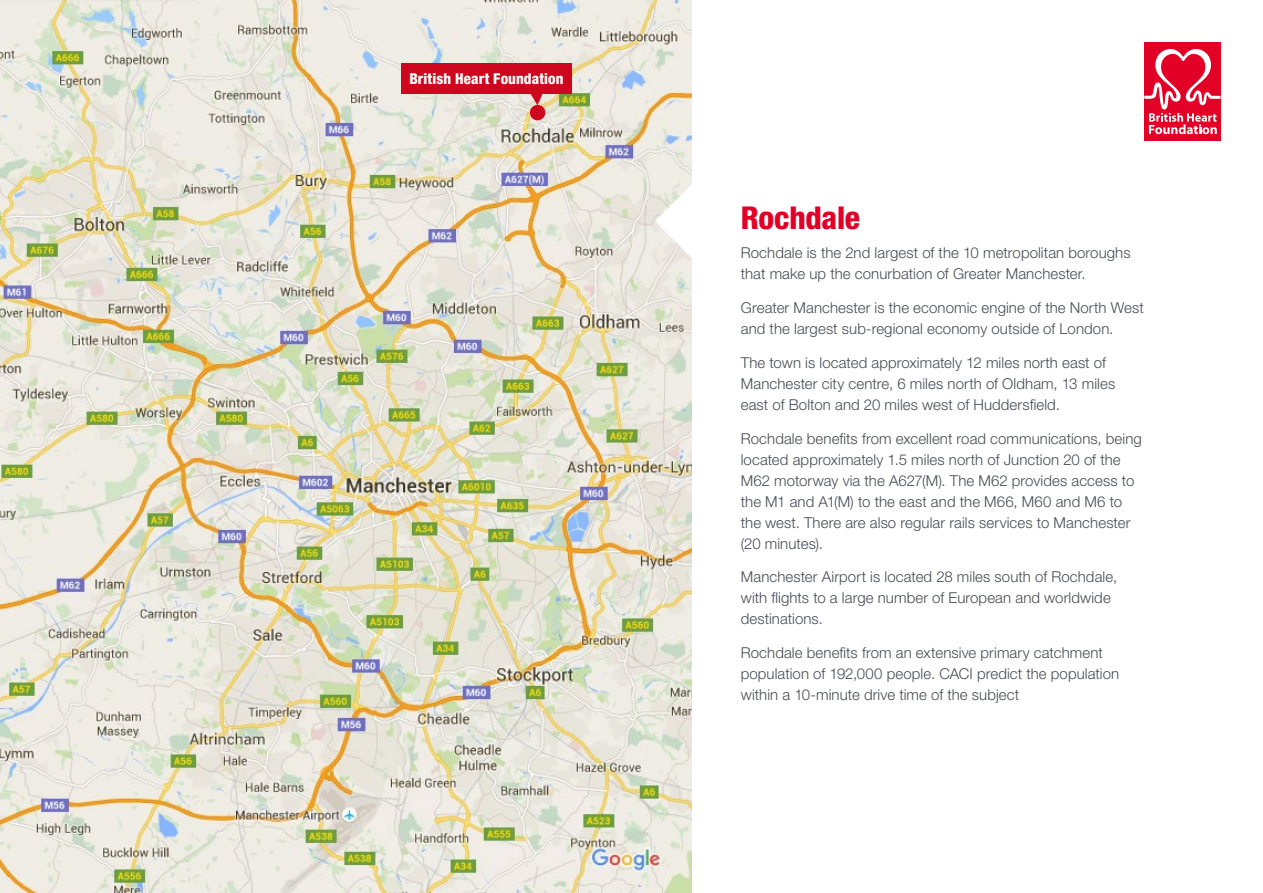
<style>
.page{position:relative;width:1263px;height:893px;background:#fff}
.page>*{position:absolute;margin:0;border:0;box-sizing:border-box;transform-origin:0 0}
.t1{font:800 condensed 31.5px "Helvetica Neue LT Std";letter-spacing:-.005em;color:#e20026}
.t2{font:300 15px/21px "Helvetica Neue LT Std";letter-spacing:.005em;color:#494c56}
.t3{font:800 condensed 15px "Helvetica Neue LT Std";letter-spacing:.005em;color:#fff}
</style>
<div class="page">
<div style="left:1144px;top:43px;width:76px;height:98px;background:#e20026"></div>
<svg style="left:1144px;top:49px;width:76px;height:85px"></svg>
<img style="left:0;top:0;width:691px;height:893px">
<svg style="left:655px;top:183px;width:37px;height:76px"></svg>
<div style="left:530px;top:105px;width:15px;height:15px;background:#cd071e;border-radius:50%"></div>
<svg style="left:525px;top:94px;width:24px;height:11px"></svg>
<div style="left:401px;top:64px;width:170px;height:30px;background:#cd071e"></div>
<p class="t3" style="left:409px;top:70px;width:156px">British Heart Foundation</p>
<h1 class="t1" style="left:741px;top:198px;width:121px">Rochdale</h1>
<p class="t2" style="left:741px;top:242px;width:391px">Rochdale is the 2nd largest of the 10 metropolitan boroughs that make up the conurbation of Greater Manchester.</p>
<p class="t2" style="left:741px;top:297px;width:405px">Greater Manchester is the economic engine of the North West and the largest sub-regional economy outside of London.</p>
<p class="t2" style="left:741px;top:352px;width:376px">The town is located approximately 12 miles north east of<br>Manchester city centre, 6 miles north of Oldham, 13 miles east of Bolton and 20 miles west of Huddersfield.</p>
<p class="t2" style="left:741px;top:427px;width:403px">Rochdale benefits from excellent road communications, being located approximately 1.5 miles north of Junction 20 of the M62 motorway via the A627(M). The M62 provides access to the M1 and A1(M) to the east and the M66, M60 and M6 to the west. There are also regular rails services to Manchester (20 minutes).</p>
<p class="t2" style="left:741px;top:566px;width:378px">Manchester Airport is located 28 miles south of Rochdale, with flights to a large number of European and worldwide destinations.</p>
<p class="t2" style="left:741px;top:642px;width:380px">Rochdale benefits from an extensive primary catchment population of 192,000 people. CACI predict the population within a 10-minute drive time of the subject</p>
</div>
